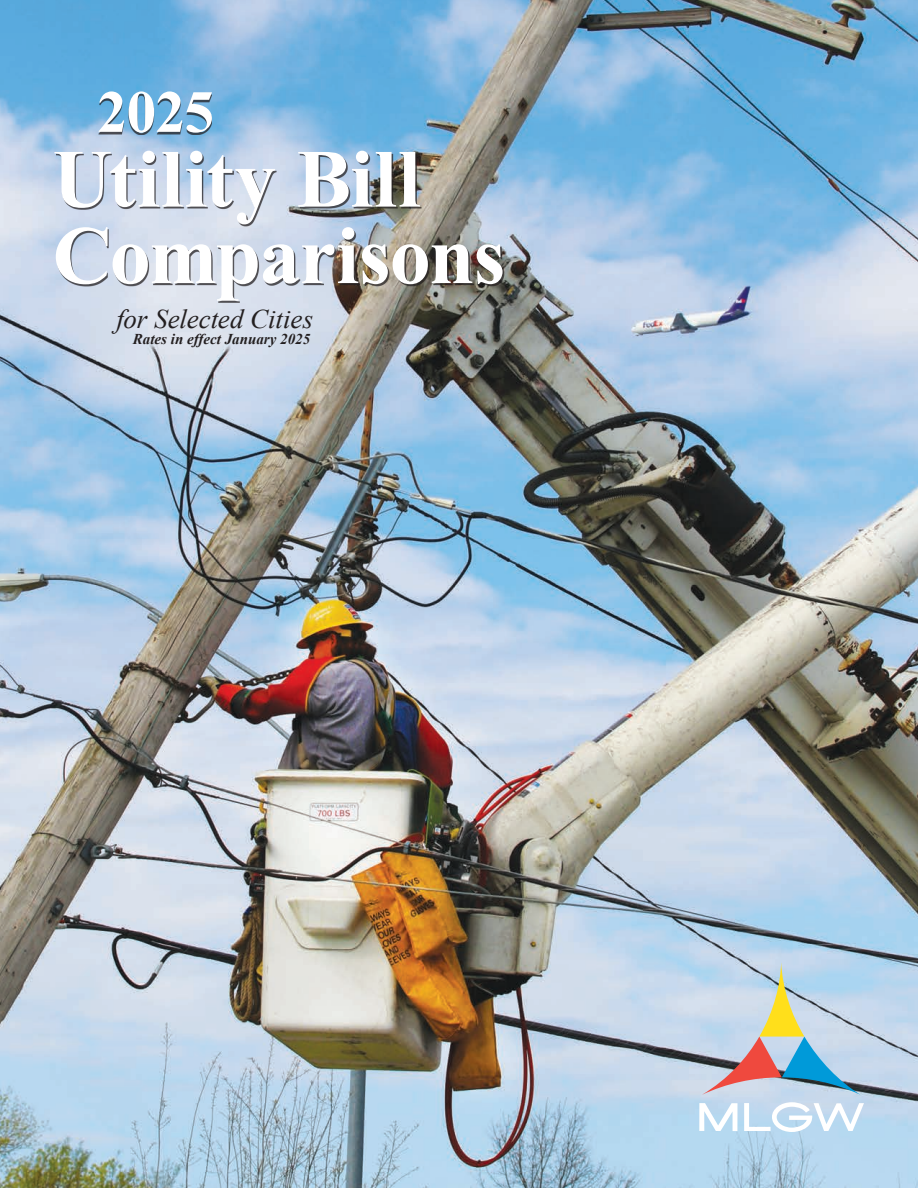
<style>
.page{position:relative;width:918px;height:1188px;background:#fff}
.page>*{position:absolute;margin:0;border:0;box-sizing:border-box;transform-origin:0 0}
.t1{font:700 82.5px/76.5px "Times New Roman";letter-spacing:-.015em;color:#fff}
.t2{font:700 59.7px "Times New Roman";color:#fff}
.t3{font:italic 27px "Times New Roman";letter-spacing:-.005em;color:#231f20}
.t4{font:italic 700 15px "Times New Roman";color:#231f20}
</style>
<div class="page">
<img style="left:0;top:0;width:918px;height:1188px">
<div style="left:56px;top:153px;width:448px;height:150px;background:#231f20;opacity:.75"></div>
<div style="left:99px;top:94px;width:113px;height:41px;background:#231f20;opacity:.75"></div>
<svg style="left:699px;top:1103px;width:39px;height:28px"></svg>
<svg style="left:744px;top:1102px;width:120px;height:30px"></svg>
<svg style="left:702px;top:962px;width:159px;height:133px;background:#b7c5cd"></svg>
<h2 class="t2" style="left:97px;top:71px;width:119px">2025</h2>
<h1 class="t1" style="left:52px;top:139px;width:454px">Utility Bill<br>Comparisons</h1>
<h3 class="t3" style="left:116px;top:300px;width:198px">for Selected Cities</h3>
<p class="t4" style="left:133px;top:329px;width:179px">Rates in effect January 2025</p>
</div>
